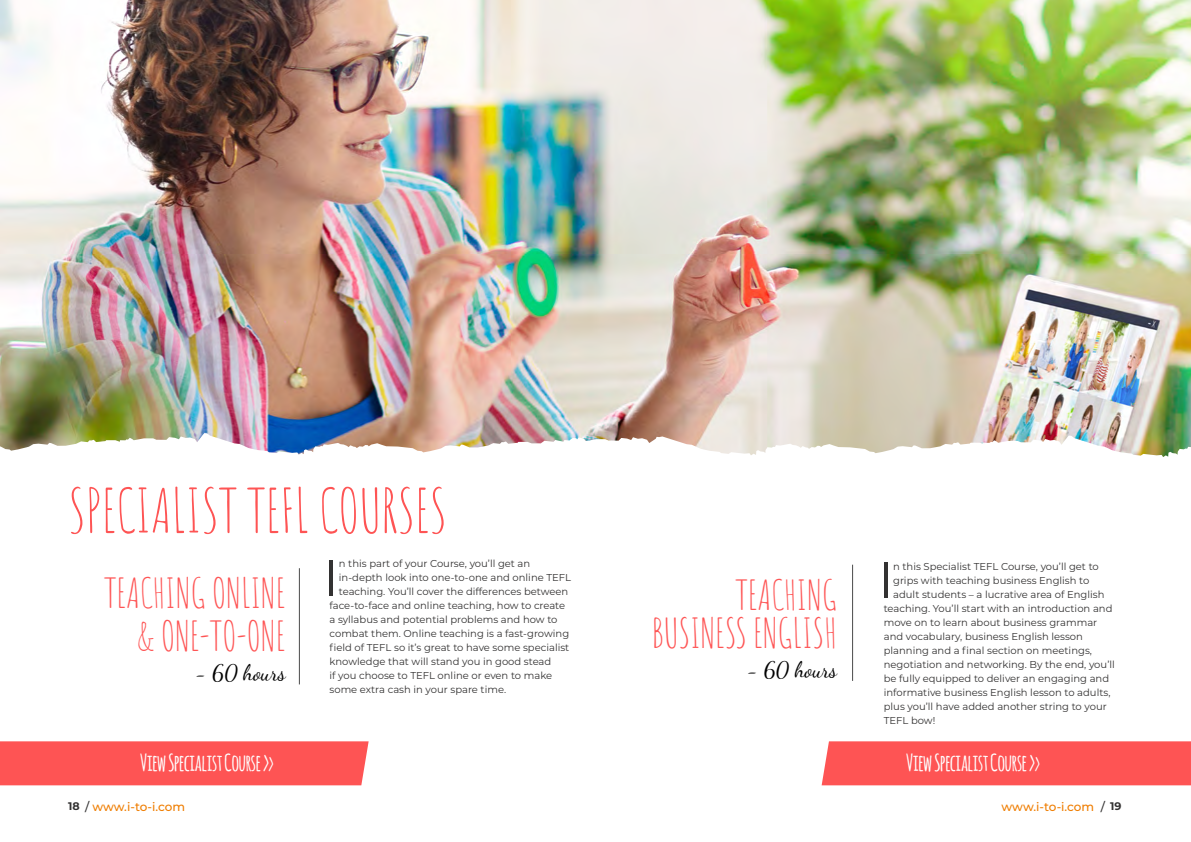
<style>
.page{position:relative;width:1191px;height:842px;background:#fff}
.page>*{position:absolute;margin:0;border:0;box-sizing:border-box;transform-origin:0 0}
.t1{font:60px "Amatic SC";letter-spacing:-.01em;color:#fe5454}
.t2{font:50px "Montserrat";color:#333232}
.t3{font:40px/38px "Amatic SC";letter-spacing:-.01em;color:#fe5454;text-align:right}
.t4{font:700 23px "Amatic";letter-spacing:-.01em;color:#fff}
.t5{font:22px "Dancing Script";letter-spacing:-.01em;color:#000}
.t6{font:500 12px "Montserrat";letter-spacing:-.01em;color:#ef7d00}
.t7{font:10px "Montserrat";color:#333232}
.s1{font-size:20px}
.s2{font-weight:700;font-size:11px;color:#333232}
.s3{color:#333232}
</style>
<div class="page">
<img style="left:0;top:0;width:1191px;height:433px">
<img style="left:0;top:433px;width:1191px;height:24px">
<hr style="left:299px;top:568px;width:1px;height:116px;background:#4b4b4b">
<hr style="left:852px;top:565px;width:1px;height:116px;background:#4b4b4b">
<div style="left:821px;top:741px;width:370px;height:44px;background:#fe5454"></div>
<div style="left:0;top:741px;width:369px;height:44px;background:#fe5454"></div>
<h1 class="t1" style="left:68px;top:467px;width:381px">SPECIALIST TEFL COURSES</h1>
<h2 class="t2" style="left:324px;top:543px;width:17px">I</h2>
<p class="t7" style="left:339px;top:557px;width:193px">n this part of your Course, you’ll get an</p>
<p class="t7" style="left:339px;top:571px;width:234px">in-depth look into one-to-one and online TEFL</p>
<p class="t7" style="left:339px;top:585px;width:231px">teaching. You’ll cover the differences between</p>
<p class="t7" style="left:329px;top:599px;width:237px">face-to-face and online teaching, how to create</p>
<p class="t7" style="left:329px;top:613px;width:229px">a syllabus and potential problems and how to</p>
<p class="t7" style="left:329px;top:627px;width:241px">combat them. Online teaching is a fast-growing</p>
<p class="t7" style="left:329px;top:641px;width:241px">field of TEFL so it’s great to have some specialist</p>
<p class="t7" style="left:329px;top:655px;width:223px">knowledge that will stand you in good stead</p>
<p class="t7" style="left:329px;top:669px;width:224px">if you choose to TEFL online or even to make</p>
<p class="t7" style="left:329px;top:683px;width:178px">some extra cash in your spare time.</p>
<h3 class="t3" style="left:104px;top:569px;width:183px;line-height:43px">TEACHING ONLINE &amp; ONE-TO-ONE</h3>
<h3 class="t5" style="left:196px;top:656px;width:91px">- 60 hours</h3>
<h3 class="t3" style="left:651px;top:573px;width:187px">TEACHING<br>BUSINESS ENGLISH</h3>
<h3 class="t5" style="left:747px;top:653px;width:91px">- 60 hours</h3>
<h2 class="t2" style="left:878px;top:546px;width:17px">I</h2>
<p class="t7" style="left:893px;top:559px;width:207px">n this Specialist TEFL Course, you’ll get to</p>
<p class="t7" style="left:893px;top:573px;width:198px">grips with teaching business English to</p>
<p class="t7" style="left:893px;top:587px;width:213px">adult students – a lucrative area of English</p>
<p class="t7" style="left:883px;top:601px;width:230px">teaching. You’ll start with an introduction and</p>
<p class="t7" style="left:883px;top:615px;width:215px">move on to learn about business grammar</p>
<p class="t7" style="left:883px;top:629px;width:201px">and vocabulary, business English lesson</p>
<p class="t7" style="left:883px;top:643px;width:210px">planning and a final section on meetings,</p>
<p class="t7" style="left:883px;top:657px;width:232px">negotiation and networking. By the end, you’ll</p>
<p class="t7" style="left:883px;top:671px;width:227px">be fully equipped to deliver an engaging and</p>
<p class="t7" style="left:883px;top:685px;width:228px">informative business English lesson to adults,</p>
<p class="t7" style="left:883px;top:699px;width:224px">plus you’ll have added another string to your</p>
<p class="t7" style="left:883px;top:713px;width:53px">TEFL bow!</p>
<h3 class="t4" style="left:140px;top:746px;width:135px">View Specialist Course &gt;<span class="s1">&gt;</span></h3>
<h3 class="t4" style="left:906px;top:746px;width:135px">View Specialist Course &gt;<span class="s1">&gt;</span></h3>
<p class="t6" style="left:68px;top:799px;width:118px"><span class="s2">18</span> <span class="s3">/</span> www.i-to-i.com</p>
<p class="t6" style="left:1001px;top:798px;width:121px">www.i-to-i.com <span class="s3">/</span> <span class="s2">19</span></p>
</div>
